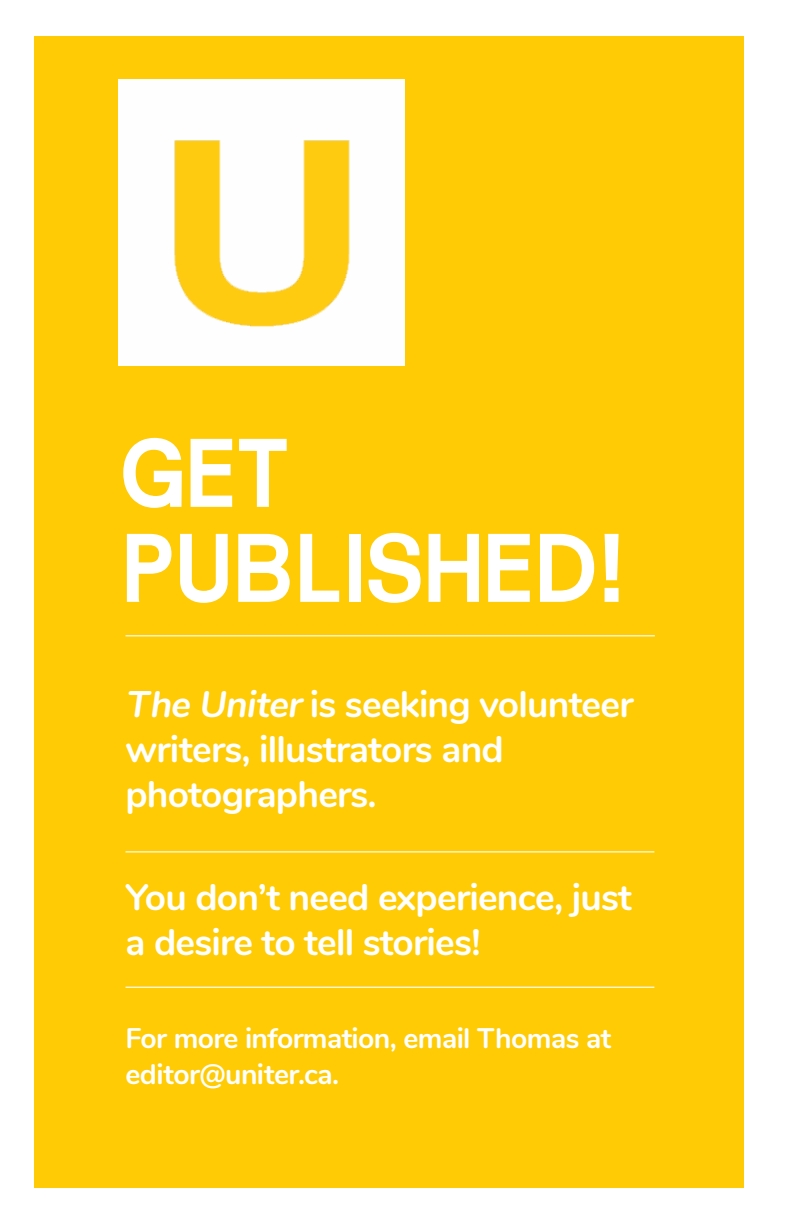
<style>
.page{position:relative;width:792px;height:1224px;background:#fff}
.page>*{position:absolute;margin:0;border:0;box-sizing:border-box;transform-origin:0 0}
.t1{font:100px/95px "Karrik";letter-spacing:-.04em;color:#fff}
.t2{font:700 37px/45px "Nunito";letter-spacing:-.02em;color:#fff}
.t3{font:700 28.3px/36.3px "Nunito";letter-spacing:-.02em;color:#fff}
</style>
<div class="page">
<div style="left:35px;top:36px;width:709px;height:1152px;background:#ffcb05"></div>
<img style="left:118px;top:80px;width:286px;height:286px">
<hr style="left:125px;top:851px;width:529px;height:1px;background:#fff">
<hr style="left:125px;top:987px;width:529px;height:1px;background:#fff">
<hr style="left:125px;top:635px;width:530px;height:1px;background:#fff">
<h1 class="t1" style="left:118px;top:416px;width:507px">GET<br>PUBLISHED!</h1>
<p class="t2" style="left:125px;top:680px;width:510px">The Uniteris seeking volunteer writers, illustrators and photographers.</p>
<p class="t2" style="left:125px;top:872px;width:508px">You don’t need experience, just a desire to tell stories!</p>
<p class="t3" style="left:125px;top:1018px;width:487px">For more information, email Thomas at editor@uniter.ca.</p>
</div>
